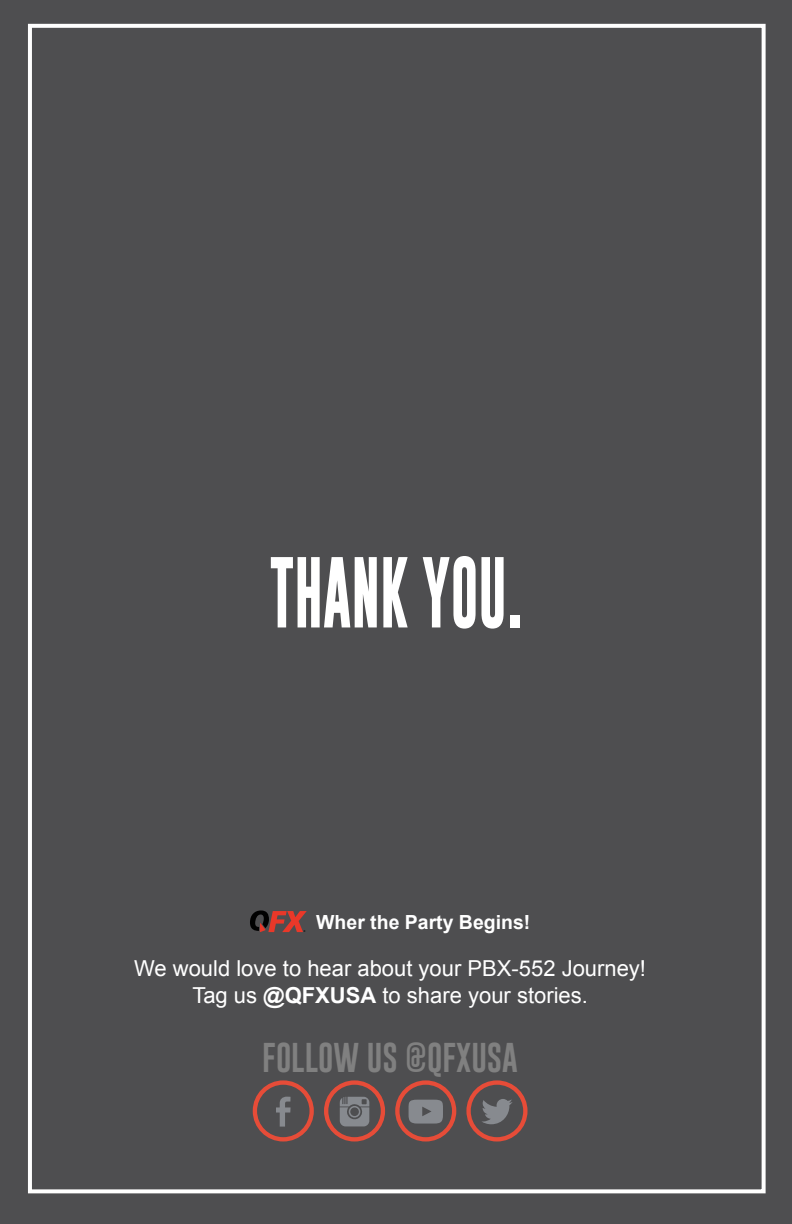
<style>
.page{position:relative;width:792px;height:1224px;background:#4e4e50}
.page>*{position:absolute;margin:0;border:0;box-sizing:border-box;transform-origin:0 0}
.t1{font:700 72px "Gobold";color:#fff;scale:.73 1}
.t2{font:30.4px "Gobold";color:#808080}
.t3{font:22px/26.4px "Arial";color:#fff;text-align:center}
.t4{font:700 19.4px "Arial";color:#fff}
.s1{font-weight:700}
</style>
<div class="page">
<div style="left:28px;top:24px;width:738px;height:1169px;border:4px solid #fff"></div>
<div style="left:253px;top:1080px;width:61px;height:62px;border:4px solid #e64c38;border-radius:50%"></div>
<svg style="left:276px;top:1097px;width:15px;height:30px"></svg>
<div style="left:324px;top:1080px;width:61px;height:62px;border:4px solid #e64c38;border-radius:50%"></div>
<svg style="left:340px;top:1097px;width:29px;height:29px"></svg>
<div style="left:395px;top:1080px;width:61px;height:62px;border:4px solid #e64c38;border-radius:50%"></div>
<svg style="left:409px;top:1100px;width:34px;height:24px"></svg>
<div style="left:466px;top:1080px;width:62px;height:62px;border:4px solid #e64c38;border-radius:50%"></div>
<svg style="left:482px;top:1099px;width:30px;height:25px"></svg>
<svg style="left:250px;top:910px;width:57px;height:22px"></svg>
<h1 class="t1" style="left:270px;top:545px;width:348px">THANK YOU.</h1>
<p class="t4" style="left:316px;top:909px;width:216px">Wher the Party Begins!</p>
<p class="t3" style="left:134px;top:956px;width:513px">We would love to hear about your PBX-552 Journey!<br>Tag us <span class="s1">@QFXUSA</span> to share your stories.</p>
<h2 class="t2" style="left:262px;top:1038px;width:257px">FOLLOW US @QFXUSA</h2>
</div>
